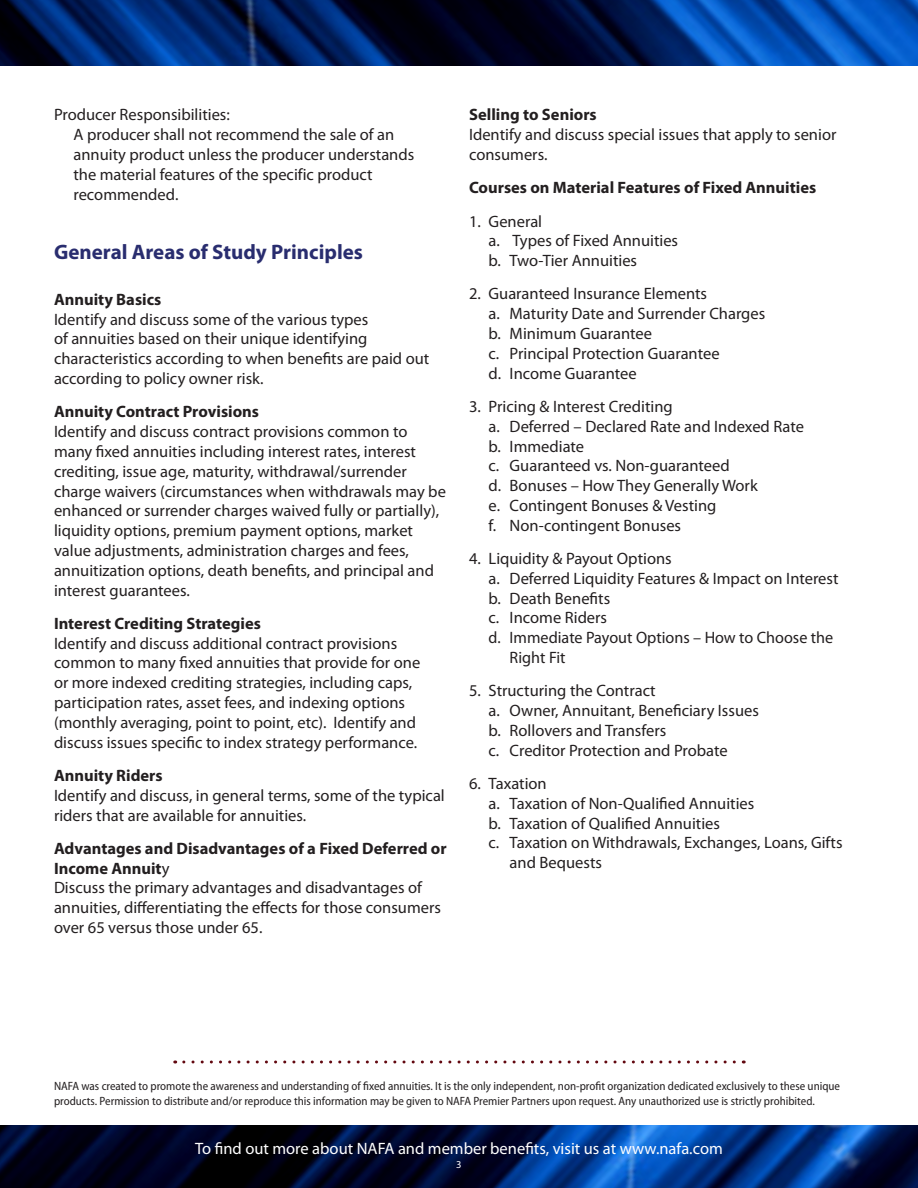
<style>
.page{position:relative;width:918px;height:1188px;background:#fff}
.page>*{position:absolute;margin:0;border:0;box-sizing:border-box;transform-origin:0 0}
.t1{font:700 21px "Myriad Pro";color:#292d6f}
.t2{font:16.5px/19.8px "Myriad Pro";color:#231f20}
.t3{font:16.5px "Myriad Pro";color:#fff}
.t4{font:700 16.5px "Myriad Pro";color:#231f20}
.t5{font:16.5px "Myriad Pro";color:#231f20;scale:.96 1}
.t6{font:semi-condensed 12px/14.4px "Myriad Pro";color:#231f20}
.t7{font:10.5px "Myriad Pro";color:#fff}
.s1{font-weight:700}
</style>
<div class="page">
<img style="left:0;top:1125px;width:918px;height:63px">
<img style="left:0;top:0;width:918px;height:66px">
<svg style="left:184px;top:1060px;width:560px;height:4px"></svg>
<p class="t2" style="left:74px;top:105px;width:342px;text-indent:-20px">Producer Responsibilities:<br>A producer shall not recommend the sale of an annuity product unless the producer understands the material features of the specific product recommended.</p>
<p class="t1" style="left:54px;top:238px;width:311px">General Areas of Study Principles</p>
<p class="t2" style="left:54px;top:289px;width:377px"><span class="s1">Annuity Basics<br></span>Identify and discuss some of the various types<br>of annuities based on their unique identifying characteristics according to when benefits are paid out according to policy owner risk.</p>
<p class="t2" style="left:54px;top:402px;width:393px"><span class="s1">Annuity Contract Provisions<br></span>Identify and discuss contract provisions common to many fixed annuities including interest rates, interest crediting, issue age, maturity, withdrawal/surrender charge waivers (circumstances when withdrawals may be enhanced or surrender charges waived fully or partially), liquidity options, premium payment options, market value adjustments, administration charges and fees, annuitization options, death benefits, and principal and interest guarantees.</p>
<p class="t2" style="left:54px;top:613px;width:368px"><span class="s1">Interest Crediting Strategies<br></span>Identify and discuss additional contract provisions common to many fixed annuities that provide for one or more indexed crediting strategies, including caps, participation rates, asset fees, and indexing options (monthly averaging, point to point, etc). Identify and discuss issues specific to index strategy performance.</p>
<p class="t2" style="left:54px;top:765px;width:392px"><span class="s1">Annuity Riders<br></span>Identify and discuss, in general terms, some of the typical riders that are available for annuities.</p>
<p class="t2" style="left:54px;top:838px;width:394px"><span class="s1">Advantages and Disadvantages of a Fixed Deferred or Income Annuit</span>y<br>Discuss the primary advantages and disadvantages of annuities, differentiating the effects for those consumers over 65 versus those under 65.</p>
<p class="t2" style="left:469px;top:105px;width:369px"><span class="s1">Selling to Seniors<br></span>Identify and discuss special issues that apply to senior consumers.</p>
<p class="t4" style="left:469px;top:177px;width:349px">Courses on Material Features of Fixed Annuities</p>
<p class="t2" style="left:489px;top:211px;width:191px;text-indent:-20px">1. General<br>a. Types of Fixed Annuities b. Two-Tier Annuities</p>
<p class="t2" style="left:489px;top:284px;width:278px;text-indent:-20px">2. Guaranteed Insurance Elements<br>a. Maturity Date and Surrender Charges b. Minimum Guarantee<br>c. Principal Protection Guarantee<br>d. Income Guarantee</p>
<p class="t2" style="left:489px;top:396px;width:317px;text-indent:-20px">3. Pricing &amp; Interest Crediting<br>a. Deferred – Declared Rate and Indexed Rate b. Immediate<br>c. Guaranteed vs. Non-guaranteed<br>d. Bonuses – How They Generally Work<br>e. Contingent Bonuses &amp; Vesting<br>f. Non-contingent Bonuses</p>
<p class="t2" style="left:469px;top:548px;width:204px">4. Liquidity &amp; Payout Options</p>
<p class="t2" style="left:489px;top:568px;width:351px">a. Deferred Liquidity Features &amp; Impact on Interest</p>
<p class="t2" style="left:489px;top:588px;width:123px">b. Death Benefits</p>
<p class="t2" style="left:489px;top:608px;width:120px">c. Income Riders</p>
<p class="t5" style="left:489px;top:628px;width:361px">d. Immediate Payout Options – How to Choose the</p>
<p class="t2" style="left:510px;top:647px;width:57px">Right Fit</p>
<p class="t2" style="left:489px;top:681px;width:272px;text-indent:-20px">5. Structuring the Contract<br>a. Owner, Annuitant, Beneficiary Issues b. Rollovers and Transfers<br>c. Creditor Protection and Probate</p>
<p class="t2" style="left:469px;top:773px;width:79px">6. Taxation</p>
<p class="t2" style="left:489px;top:793px;width:267px">a. Taxation of Non-Qualified Annuities</p>
<p class="t2" style="left:489px;top:813px;width:233px">b. Taxation of Qualified Annuities</p>
<p class="t2" style="left:489px;top:833px;width:356px">c. Taxation on Withdrawals, Exchanges, Loans, Gifts</p>
<p class="t2" style="left:510px;top:853px;width:94px">and Bequests</p>
<p class="t6" style="left:54px;top:1079px;width:788px">NAFA was created to promote the awareness and understanding of fixed annuities. It is the only independent, non-profit organization dedicated exclusively to these unique products. Permission to distribute and/or reproduce this information may be given to NAFA Premier Partners upon request. Any unauthorized use is strictly prohibited.</p>
<p class="t3" style="left:195px;top:1138px;width:529px">To find out more about NAFA and member benefits, visit us at www.nafa.com</p>
<p class="t7" style="left:456px;top:1159px;width:7px">3</p>
</div>
